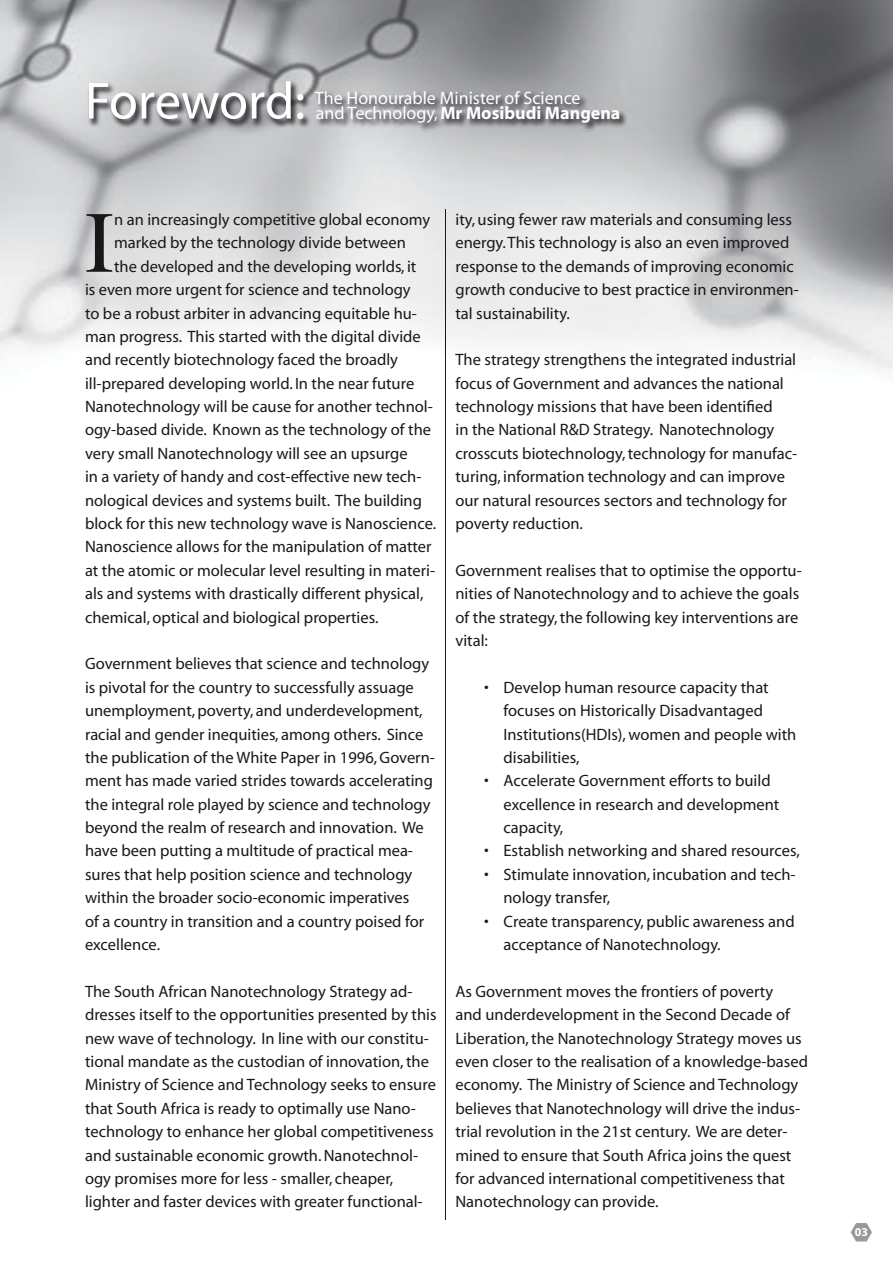
<style>
.page{position:relative;width:893px;height:1263px;background:#fff}
.page>*{position:absolute;margin:0;border:0;box-sizing:border-box;transform-origin:0 0}
.t1{font:87.15px "Times";color:#1a1718}
.t2{font:52.5px "Myriad";letter-spacing:-.005em;color:#fff}
.t3{font:18px/15px "Myriad";color:#fff}
.t4{font:16.5px/23.4px "Myriad";color:#1a1718}
.t5{font:700 12px "Myriad";color:#fff}
.s1{font-weight:700}
</style>
<div class="page">
<img style="left:0;top:0;width:893px;height:405px">
<img style="left:88px;top:80px;width:541px;height:52px">
<hr style="left:446px;top:210px;width:1px;height:1010px;background:#1a1718">
<svg style="left:851px;top:1223px;width:21px;height:18px"></svg>
<h2 class="t2" style="left:85px;top:75px;width:222px">Foreword:</h2>
<p class="t3" style="left:315px;top:91px;width:307px">The Honourable Minister of Science<br>and Technology, <span class="s1">Mr Mosibudi Mangena</span></p>
<h1 class="t1" style="left:85px;top:187px;width:31px">I</h1>
<p class="t4" style="left:114px;top:208px;width:318px">n an increasingly competitive global economy</p>
<p class="t4" style="left:114px;top:232px;width:293px">marked by the technology divide between</p>
<p class="t4" style="left:114px;top:255px;width:304px">the developed and the developing worlds, it</p>
<p class="t4" style="left:85px;top:279px;width:327px">is even more urgent for science and technology</p>
<p class="t4" style="left:85px;top:302px;width:333px">to be a robust arbiter in advancing equitable hu-</p>
<p class="t4" style="left:85px;top:325px;width:337px">man progress. This started with the digital divide</p>
<p class="t4" style="left:85px;top:349px;width:314px">and recently biotechnology faced the broadly</p>
<p class="t4" style="left:85px;top:372px;width:331px">ill-prepared developing world. In the near future</p>
<p class="t4" style="left:85px;top:396px;width:349px">Nanotechnology will be cause for another technol-</p>
<p class="t4" style="left:85px;top:419px;width:348px">ogy-based divide. Known as the technology of the</p>
<p class="t4" style="left:85px;top:442px;width:324px">very small Nanotechnology will see an upsurge</p>
<p class="t4" style="left:85px;top:466px;width:338px">in a variety of handy and cost-effective new tech-</p>
<p class="t4" style="left:85px;top:489px;width:338px">nological devices and systems built. The building</p>
<p class="t4" style="left:85px;top:512px;width:353px">block for this new technology wave is Nanoscience.</p>
<p class="t4" style="left:85px;top:536px;width:348px">Nanoscience allows for the manipulation of matter</p>
<p class="t4" style="left:85px;top:559px;width:352px">at the atomic or molecular level resulting in materi-</p>
<p class="t4" style="left:85px;top:583px;width:340px">als and systems with drastically different physical,</p>
<p class="t4" style="left:85px;top:606px;width:295px">chemical, optical and biological properties.</p>
<p class="t4" style="left:85px;top:653px;width:351px">Government believes that science and technology is pivotal for the country to successfully assuage unemployment, poverty, and underdevelopment, racial and gender inequities, among others. Since the publication of the White Paper in 1996, Govern&shy;ment has made varied strides towards accelerating the integral role played by science and technology beyond the realm of research and innovation. We have been putting a multitude of practical mea&shy;sures that help position science and technology within the broader socio-economic imperatives<br>of a country in transition and a country poised for excellence.</p>
<p class="t4" style="left:85px;top:980px;width:353px">The South African Nanotechnology Strategy ad&shy;dresses itself to the opportunities presented by this new wave of technology. In line with our constitu&shy;tional mandate as the custodian of innovation, the Ministry of Science and Technology seeks to ensure that South Africa is ready to optimally use Nano&shy;technology to enhance her global competitiveness and sustainable economic growth. Nanotechnol&shy;ogy promises more for less - smaller, cheaper, lighter and faster devices with greater functional-</p>
<p class="t4" style="left:455px;top:208px;width:345px">ity, using fewer raw materials and consuming less energy. This technology is also an even improved response to the demands of improving economic growth conducive to best practice in environmen&shy;tal sustainability.</p>
<p class="t4" style="left:455px;top:349px;width:343px">The strategy strengthens the integrated industrial focus of Government and advances the national technology missions that have been identified<br>in the National R&amp;D Strategy. Nanotechnology crosscuts biotechnology, technology for manufac&shy;turing, information technology and can improve our natural resources sectors and technology for poverty reduction.</p>
<p class="t4" style="left:455px;top:559px;width:348px">Government realises that to optimise the opportu&shy;nities of Nanotechnology and to achieve the goals of the strategy, the following key interventions are vital:</p>
<p class="t4" style="left:503px;top:676px;width:294px;text-indent:-20px">• Develop human resource capacity that focuses on Historically Disadvantaged Institutions(HDIs), women and people with disabilities,</p>
<p class="t4" style="left:503px;top:770px;width:277px;text-indent:-20px">• Accelerate Government efforts to build excellence in research and development capacity,</p>
<p class="t4" style="left:484px;top:840px;width:317px">• Establish networking and shared resources,</p>
<p class="t4" style="left:503px;top:863px;width:294px;text-indent:-20px">• Stimulate innovation, incubation and tech&shy;nology transfer,</p>
<p class="t4" style="left:503px;top:910px;width:293px;text-indent:-20px">• Create transparency, public awareness and acceptance of Nanotechnology.</p>
<p class="t4" style="left:455px;top:980px;width:354px">As Government moves the frontiers of poverty<br>and underdevelopment in the Second Decade of Liberation, the Nanotechnology Strategy moves us even closer to the realisation of a knowledge-based economy. The Ministry of Science and Technology believes that Nanotechnology will drive the indus&shy;trial revolution in the 21st century. We are deter&shy;mined to ensure that South Africa joins the quest for advanced international competitiveness that Nanotechnology can provide.</p>
<p class="t5" style="left:855px;top:1226px;width:15px">03</p>
</div>
